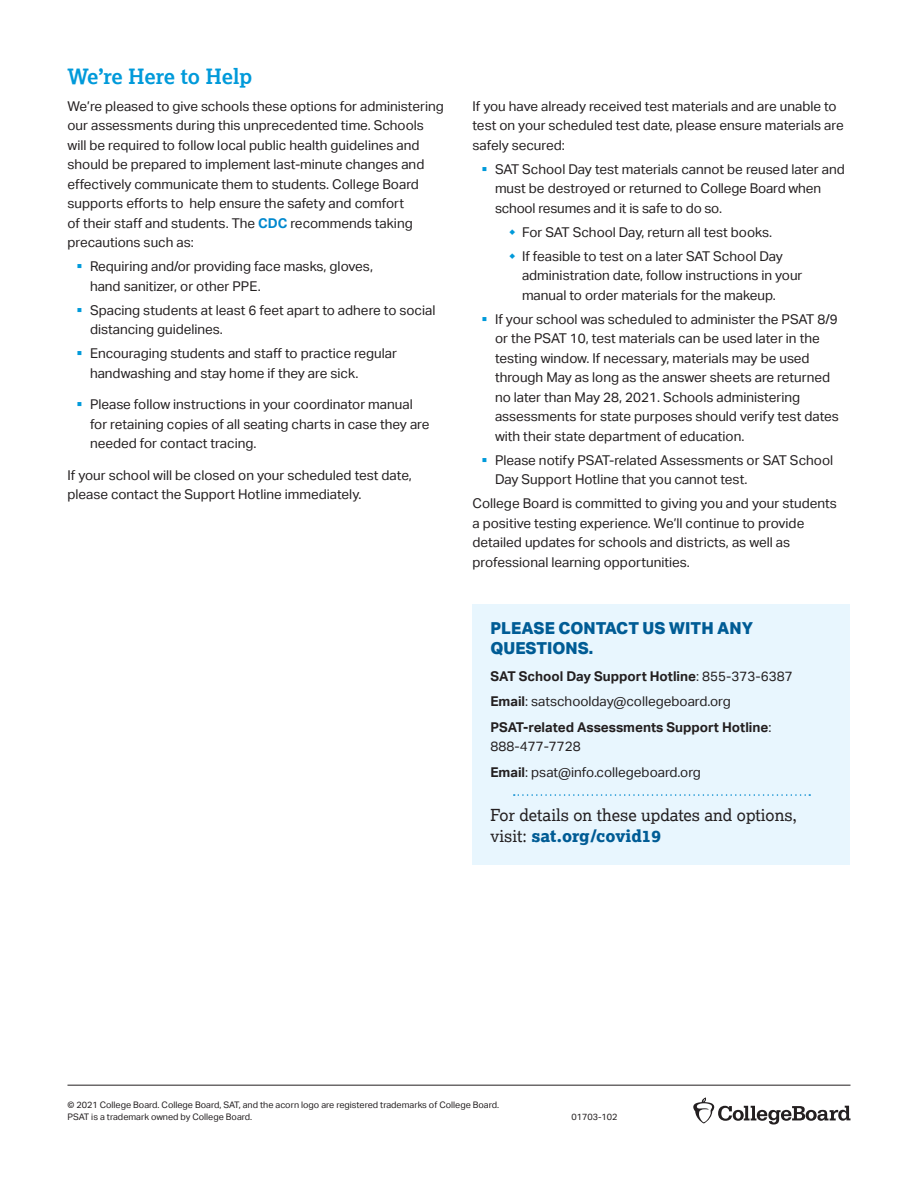
<style>
.page{position:relative;width:918px;height:1188px;background:#fff}
.page>*{position:absolute;margin:0;border:0;box-sizing:border-box;transform-origin:0 0}
.H4______14__Lex_BD{font:700 21px "Lexia";color:#009ada}
.Text______9_13__Akt{font:16.5px/21.5px "Lexia";color:#231f20}
.Text______9_13__Akt-2{font:800 16.5px/19.5px "Aktiv Grotesk";color:#005c95}
.Text______9_13__Akt-3{font:13.5px/19.5px "Aktiv Grotesk";color:#231f20}
.Text______9_13__Akt-4{font:700 13.5px/25.5px "Aktiv Grotesk";color:#231f20}
.Legal{font:9px/11.7px "Aktiv Grotesk";color:#231f20}
.s1{font-weight:700;color:#0088ce}
.s2{color:#009ada}
.s3{font-weight:400}
.s4{font-weight:700}
.s5{font-weight:800;color:#005c95}
</style>
<div class="page">
<div style="left:472px;top:604px;width:378px;height:73px;background:#e8f6fe"></div>
<div style="left:472px;top:671px;width:378px;height:127px;background:#e8f6fe"></div>
<div style="left:472px;top:795px;width:378px;height:70px;background:#e8f6fe"></div>
<svg style="left:514px;top:794px;width:296px;height:2px"></svg>
<svg style="left:693px;top:1098px;width:157px;height:27px"></svg>
<hr style="left:68px;top:1085px;width:782px;height:1px;background:#231f20">
<p class="H4______14__Lex_BD" style="left:68px;top:63px;width:186px">We’re Here to Help</p>
<p class="Text______9_13__Akt-3" style="left:68px;top:96px;width:378px">We’re pleased to give schools these options for administering our assessments during this unprecedented time. Schools will be required to follow local public health guidelines and should be prepared to implement last-minute changes and effectively communicate them to students. College Board supports efforts to help ensure the safety and comfort<br>of their staff and students. The <span class="s1">CDC</span> recommends taking precautions such as:</p>
<p class="Text______9_13__Akt-3" style="left:90px;top:257px;width:285px;text-indent:-14px"><span class="s2">▪</span> Requiring and/or providing face masks, gloves, hand sanitizer, or other PPE.</p>
<p class="Text______9_13__Akt-3" style="left:90px;top:300px;width:347px;text-indent:-14px"><span class="s2">▪</span> Spacing students at least 6 feet apart to adhere to social distancing guidelines.</p>
<p class="Text______9_13__Akt-3" style="left:90px;top:344px;width:309px;text-indent:-14px"><span class="s2">▪</span> Encouraging students and staff to practice regular handwashing and stay home if they are sick.</p>
<p class="Text______9_13__Akt-3" style="left:90px;top:395px;width:341px;text-indent:-14px"><span class="s2">▪</span> Please follow instructions in your coordinator manual for retaining copies of all seating charts in case they are needed for contact tracing.</p>
<p class="Text______9_13__Akt-3" style="left:68px;top:465px;width:346px">If your school will be closed on your scheduled test date, please contact the Support Hotline immediately.</p>
<p class="Text______9_13__Akt-3" style="left:472px;top:96px;width:373px">If you have already received test materials and are unable to test on your scheduled test date, please ensure materials are safely secured:</p>
<p class="Text______9_13__Akt-3" style="left:495px;top:159px;width:351px;text-indent:-14px"><span class="s2">▪</span> SAT School Day test materials cannot be reused later and must be destroyed or returned to College Board when school resumes and it is safe to do so.</p>
<p class="Text______9_13__Akt-3" style="left:522px;top:222px;width:252px">For SAT School Day, return all test books.</p>
<p class="Text______9_13__Akt-3" style="left:522px;top:246px;width:282px">If feasible to test on a later SAT School Day administration date, follow instructions in your manual to order materials for the makeup.</p>
<p class="Text______9_13__Akt-3" style="left:495px;top:309px;width:345px;text-indent:-14px"><span class="s2">▪</span> If your school was scheduled to administer the PSAT 8/9 or the PSAT 10, test materials can be used later in the testing window. If necessary, materials may be used through May as long as the answer sheets are returned no later than May 28, 2021. Schools administering assessments for state purposes should verify test dates with their state department of education.</p>
<p class="Text______9_13__Akt-3" style="left:495px;top:450px;width:340px;text-indent:-14px"><span class="s2">▪</span> Please notify PSAT-related Assessments or SAT School<br>Day Support Hotline that you cannot test.</p>
<p class="Text______9_13__Akt-3" style="left:472px;top:494px;width:366px">College Board is committed to giving you and your students a positive testing experience. We’ll continue to provide detailed updates for schools and districts, as well as professional learning opportunities.</p>
<p class="Text______9_13__Akt-2" style="left:490px;top:618px;width:264px">PLEASE CONTACT US WITH ANY<br>QUESTIONS.</p>
<p class="Text______9_13__Akt-4" style="left:490px;top:663px;width:304px">SAT School Day Support Hotline<span class="s3">: 855-373-6387<br></span>Email<span class="s3">: satschoolday@collegeboard.org<br></span>PSAT-related Assessments Support Hotline<span class="s3">:</span></p>
<p class="Text______9_13__Akt-3" style="left:490px;top:734px;width:212px;line-height:25.5px">888-477-7728<br><span class="s4">Email</span>: psat@info.collegeboard.org</p>
<p class="Text______9_13__Akt" style="left:490px;top:803px;width:308px">For details on these updates and options, visit: <span class="s5">sat.org/covid19</span></p>
<p class="Legal" style="left:68px;top:1099px;width:433px">© 2021 College Board. College Board, SAT, and the acorn logo are registered trademarks of College Board.<br>PSAT is a trademark owned by College Board.</p>
<p class="Legal" style="left:572px;top:1111px;width:48px">01703-102</p>
</div>
